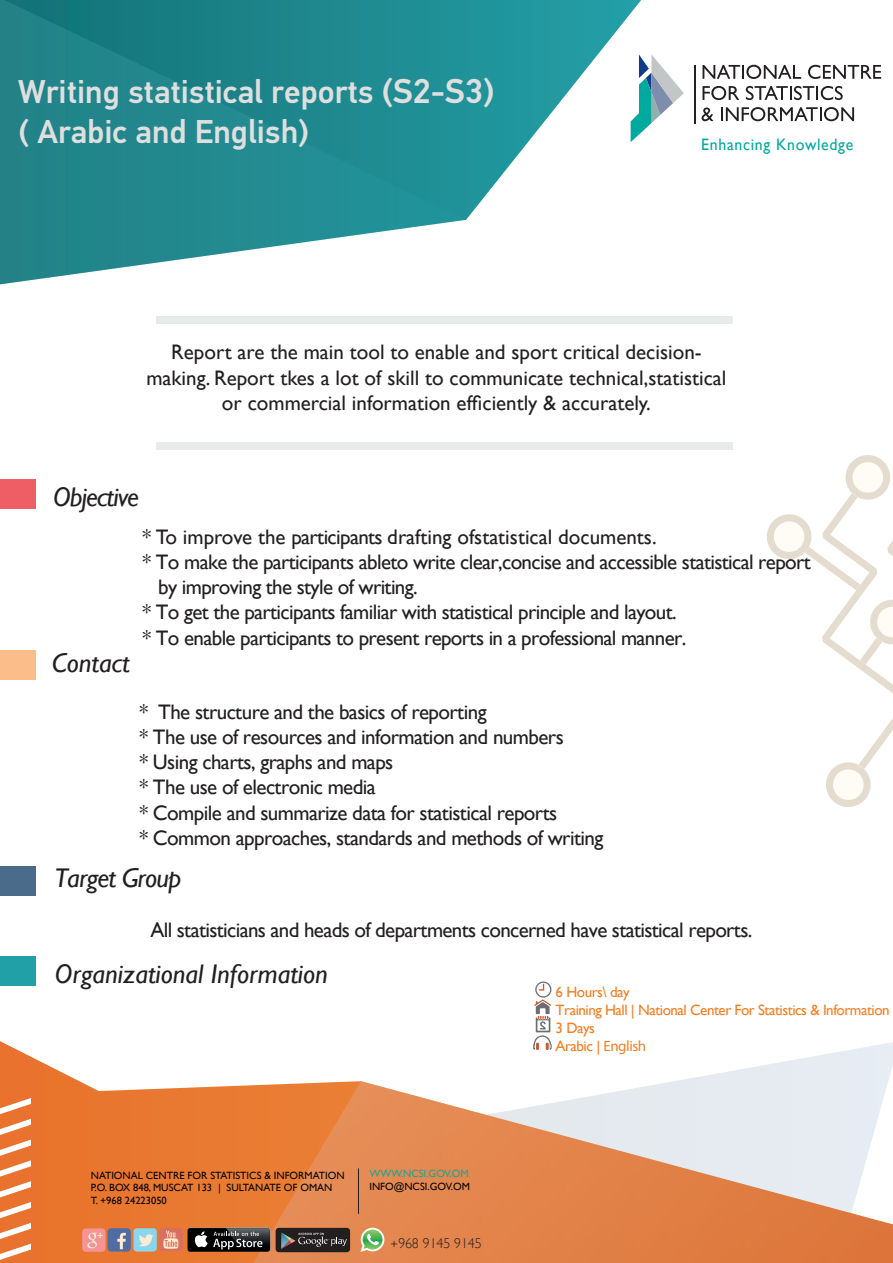
<style>
.page{position:relative;width:893px;height:1263px;background:#fff}
.page>*{position:absolute;margin:0;border:0;box-sizing:border-box;transform-origin:0 0}
.t1{font:500 33px/39.6px "PF Din Text Arabic";color:#dedfde}
.t2{font:italic 27px "Gill Sans";color:#231f20}
.t3{font:italic 27px "Gill Sans";letter-spacing:-.03em;color:#231f20}
.t4{font:21px/25.2px "Gill Sans";letter-spacing:-.025em;color:#231f20}
.t5{font:21px/25.2px "Gill Sans";color:#231f20;text-align:center}
.t6{font:16.5px "Gill Sans";letter-spacing:.045em;color:#00a99d;scale:.96 1}
.t7{font:15px/18px "Gill Sans";letter-spacing:-.03em;color:#f47e21}
.t8{font:300 14.1px "Gill Sans";letter-spacing:-.015em;color:#231f20}
.t9{font:10.5px/12.6px "Gill Sans";color:#050504}
.t10{font:10.5px "Gill Sans";color:#1ba591}
.s1{font-size:34.5px}
.s2{font-family:"PF Din Text Arabic"}
.s3{font-family:"Myriad Pro"}
</style>
<div class="page">
<svg style="left:466px;top:0;width:175px;height:220px"></svg>
<svg style="left:0;top:0;width:466px;height:285px;background:#39959a"></svg>
<div style="left:0;top:479px;width:36px;height:30px;background:#f05e65"></div>
<div style="left:0;top:650px;width:36px;height:29px;background:#fbbd89"></div>
<div style="left:0;top:956px;width:36px;height:29px;background:#22a0a8"></div>
<div style="left:0;top:866px;width:36px;height:30px;background:#4b6b8b"></div>
<div style="left:157px;top:316px;width:576px;height:8px;background:#e9eaea"></div>
<div style="left:157px;top:442px;width:576px;height:8px;background:#e9eaea"></div>
<svg style="left:0;top:1041px;width:893px;height:222px"></svg>
<svg style="left:241px;top:1081px;width:652px;height:182px;background:#e5a680"></svg>
<svg style="left:0;top:1098px;width:31px;height:162px"></svg>
<svg style="left:767px;top:455px;width:126px;height:352px"></svg>
<svg style="left:533px;top:981px;width:19px;height:69px"></svg>
<svg style="left:808px;top:65px;width:73px;height:14px"></svg>
<svg style="left:702px;top:86px;width:37px;height:14px"></svg>
<svg style="left:746px;top:86px;width:97px;height:14px"></svg>
<svg style="left:701px;top:108px;width:12px;height:13px"></svg>
<svg style="left:721px;top:107px;width:133px;height:14px"></svg>
<svg style="left:702px;top:65px;width:99px;height:14px"></svg>
<svg style="left:631px;top:54px;width:53px;height:88px"></svg>
<hr style="left:694px;top:65px;width:2px;height:59px;background:#231f20">
<div style="left:107px;top:1228px;width:24px;height:23px;background:#4f6ca5;border-radius:4px"></div>
<svg style="left:117px;top:1233px;width:9px;height:16px"></svg>
<div style="left:133px;top:1228px;width:24px;height:23px;background:#8ad6f1;border-radius:4px"></div>
<svg style="left:139px;top:1234px;width:14px;height:12px"></svg>
<div style="left:188px;top:1228px;width:82px;height:24px;background:#3e200d;border-radius:2px"></div>
<svg style="left:159px;top:1227px;width:111px;height:24px;background:#6d554d"></svg>
<div style="left:276px;top:1228px;width:74px;height:24px;background:#231f20;border-radius:3px"></div>
<svg style="left:281px;top:1233px;width:66px;height:16px"></svg>
<div style="left:82px;top:1228px;width:23px;height:24px;background:#f59395;border-radius:4px"></div>
<svg style="left:87px;top:1233px;width:16px;height:15px"></svg>
<svg style="left:360px;top:1228px;width:24px;height:24px"></svg>
<hr style="left:358px;top:1168px;width:1px;height:46px;background:#231f20">
<h1 class="t1" style="left:18px;top:75px;width:478px">Writing statistical reports <span class="s1">(S2-S3) </span>( Arabic and English)</h1>
<p class="t6" style="left:701px;top:135px;width:160px">Enhancing Knowledge</p>
<p class="t5" style="left:146px;top:339px;width:582px">Report are the main tool to enable and sport critical decision&shy;making. Report tkes a lot of skill to communicate technical,statistical or commercial information efficiently &amp; accurately.</p>
<p class="t3" style="left:53px;top:482px;width:87px">Objective</p>
<p class="t2" style="left:52px;top:647px;width:79px">Contact</p>
<p class="t5" style="left:143px;top:524px;width:515px">* To improve the participants drafting ofstatistical documents.</p>
<p class="t4" style="left:143px;top:549px;width:670px">* To make the participants ableto write clear,concise and accessible statistical report</p>
<p class="t4" style="left:158px;top:574px;width:261px">by improving the style of writing.</p>
<p class="t4" style="left:143px;top:599px;width:536px">* To get the participants familiar with statistical principle and layout.</p>
<p class="t4" style="left:143px;top:625px;width:545px">* To enable participants to present reports in a professional manner.</p>
<p class="t4" style="left:139px;top:699px;width:465px">* The structure and the basics of reporting<br>* The use of resources and information and numbers<br>* Using charts, graphs and maps<br>* The use of electronic media<br>* Compile and summarize data for statistical reports<br>* Common approaches, standards and methods of writing</p>
<p class="t3" style="left:54px;top:862px;width:129px">Target Group</p>
<p class="t4" style="left:150px;top:917px;width:604px">All statisticians and heads of departments concerned have statistical reports.</p>
<p class="t2" style="left:55px;top:958px;width:274px">Organizational Information</p>
<p class="t9" style="left:91px;top:1169px;width:255px">NATIONAL CENTRE FOR STATISTICS &amp; INFORMATION<br>P.O. BOX 848, MUSCAT 133 | SULTANATE OF OMAN<br>T. +968 24223050</p>
<p class="t10" style="left:369px;top:1167px;width:101px">WWW.NCSI.GOV.OM</p>
<p class="t9" style="left:369px;top:1180px;width:102px">INFO@NCSI.GOV.OM</p>
<p class="t8" style="left:391px;top:1235px;width:93px"><span class="s2">+</span>968 9145 9145</p>
<p class="t7" style="left:556px;top:983px;width:336px">6 Hours\ day<br>Training Hall | National Center For Statistics &amp; Information<br>3 Days<br>Arabic | <span class="s3">English</span></p>
</div>
